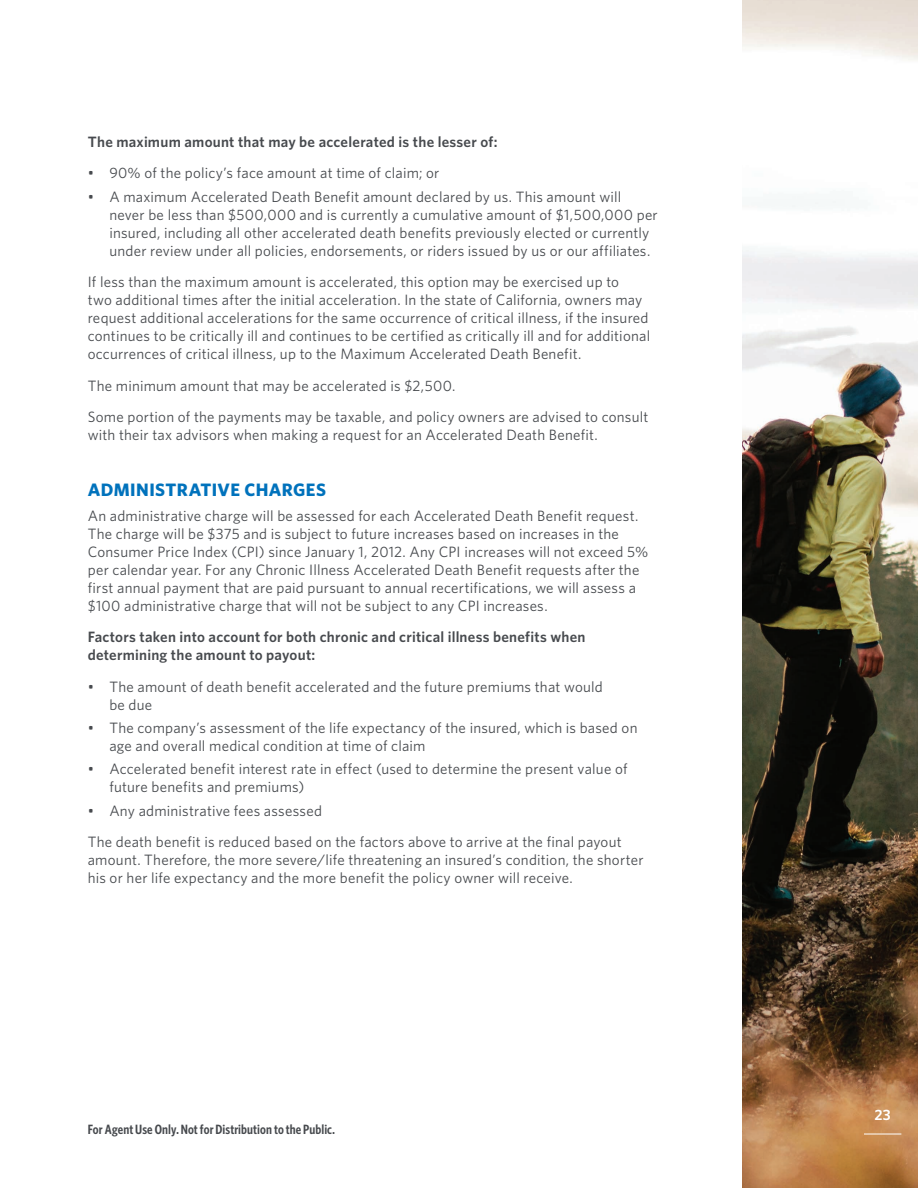
<style>
.page{position:relative;width:918px;height:1188px;background:#fff}
.page>*{position:absolute;margin:0;border:0;box-sizing:border-box;transform-origin:0 0}
.t1{font:700 18px "Whitney";letter-spacing:.02em;color:#0072bc}
.t2{font:15px/18px "Whitney";letter-spacing:.015em;color:#474a4e}
.t3{font:600 15px/18px "Whitney";letter-spacing:.015em;color:#474a4e}
.t4{font:600 15px "Whitney";color:#fff}
.t5{font:600 13.5px "Whitney Condensed";letter-spacing:.01em;color:#474a4e}
</style>
<div class="page">
<img style="left:742px;top:0;width:176px;height:1188px">
<hr style="left:864px;top:1134px;width:37px;height:1px;background:#fff">
<p class="t3" style="left:88px;top:132px;width:411px">The maximum amount that may be accelerated is the lesser of:</p>
<p class="t2" style="left:88px;top:164px;width:353px">• 90% of the policy’s face amount at time of claim; or</p>
<p class="t2" style="left:109px;top:187px;width:550px;text-indent:-22px">• A maximum Accelerated Death Benefit amount declared by us. This amount will never be less than $500,000 and is currently a cumulative amount of $1,500,000 per insured, including all other accelerated death benefits previously elected or currently under review under all policies, endorsements, or riders issued by us or our affiliates.</p>
<p class="t2" style="left:88px;top:273px;width:564px">If less than the maximum amount is accelerated, this option may be exercised up to<br>two additional times after the initial acceleration. In the state of California, owners may request additional accelerations for the same occurrence of critical illness, if the insured continues to be critically ill and continues to be certified as critically ill and for additional occurrences of critical illness, up to the Maximum Accelerated Death Benefit.</p>
<p class="t2" style="left:88px;top:370px;width:562px;line-height:31.5px">The minimum amount that may be accelerated is $2,500.<br>Some portion of the payments may be taxable, and policy owners are advised to consult</p>
<p class="t2" style="left:88px;top:426px;width:512px">with their tax advisors when making a request for an Accelerated Death Benefit.</p>
<p class="t1" style="left:88px;top:478px;width:240px">ADMINISTRATIVE CHARGES</p>
<p class="t2" style="left:88px;top:506px;width:562px">An administrative charge will be assessed for each Accelerated Death Benefit request.<br>The charge will be $375 and is subject to future increases based on increases in the Consumer Price Index (CPI) since January 1, 2012. Any CPI increases will not exceed 5% per calendar year. For any Chronic Illness Accelerated Death Benefit requests after the first annual payment that are paid pursuant to annual recertifications, we will assess a $100 administrative charge that will not be subject to any CPI increases.</p>
<p class="t3" style="left:88px;top:628px;width:499px">Factors taken into account for both chronic and critical illness benefits when determining the amount to payout:</p>
<p class="t2" style="left:109px;top:677px;width:495px;text-indent:-22px">• The amount of death benefit accelerated and the future premiums that would be due</p>
<p class="t2" style="left:109px;top:718px;width:530px;text-indent:-22px">• The company’s assessment of the life expectancy of the insured, which is based on age and overall medical condition at time of claim</p>
<p class="t2" style="left:109px;top:760px;width:520px;text-indent:-22px">• Accelerated benefit interest rate in effect (used to determine the present value of future benefits and premiums)</p>
<p class="t2" style="left:88px;top:795px;width:536px;line-height:31.5px">• Any administrative fees assessed<br>The death benefit is reduced based on the factors above to arrive at the final payout</p>
<p class="t2" style="left:88px;top:851px;width:557px">amount. Therefore, the more severe/life threatening an insured’s condition, the shorter his or her life expectancy and the more benefit the policy owner will receive.</p>
<p class="t5" style="left:88px;top:1120px;width:249px">For Agent Use Only. Not for Distribution to the Public.</p>
<p class="t4" style="left:875px;top:1105px;width:18px">23</p>
</div>
